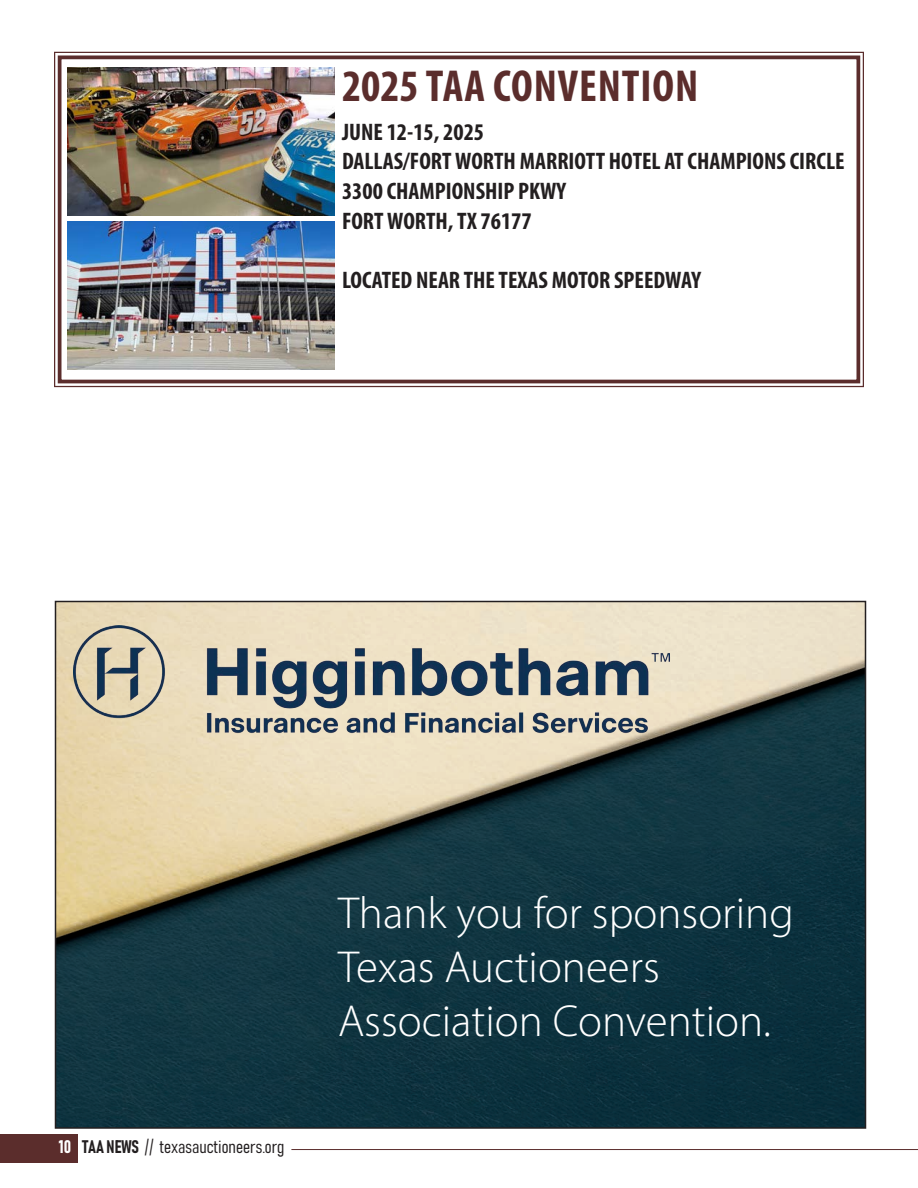
<style>
.page{position:relative;width:918px;height:1188px;background:#fff}
.page>*{position:absolute;margin:0;border:0;box-sizing:border-box;transform-origin:0 0}
.t1{font:300 45px/54px "Myriad Pro";color:#fff}
.t2{font:700 condensed 45px "Myriad Pro";letter-spacing:.02em;color:#5b2d2c}
.t3{font:700 condensed 24px/29.7px "Myriad Pro";color:#231f20}
.t4{font:18px "Bahnschrift";color:#231f20}
.s1{color:#fff}
</style>
<div class="page">
<div style="left:0;top:1134px;width:78px;height:28px;background:#5b2d2c"></div>
<hr style="left:291px;top:1149px;width:627px;height:1px;background:#5b2d2c">
<img style="left:58px;top:604px;width:805px;height:522px">
<img style="left:73px;top:625px;width:596px;height:114px">
<img style="left:54px;top:51px;width:810px;height:337px">
<div style="left:58px;top:56px;width:802px;height:327px;border:4px solid #5b2d2c"></div>
<h1 class="t2" style="left:342px;top:58px;width:358px">2025 TAA CONVENTION</h1>
<p class="t3" style="left:342px;top:116px;width:504px">JUNE 12-15, 2025<br>DALLAS/FORT WORTH MARRIOTT HOTEL AT CHAMPIONS CIRCLE<br>3300 CHAMPIONSHIP PKWY<br>FORT WORTH, TX 76177</p>
<p class="t3" style="left:342px;top:265px;width:361px">LOCATED NEAR THE TEXAS MOTOR SPEEDWAY</p>
<p class="t4" style="left:59px;top:1135px;width:227px"><span class="s1">10</span> TAA NEWS // texasauctioneers.org</p>
<h1 class="t1" style="left:338px;top:886px;width:457px">Thank you for sponsoring<br>Texas Auctioneers<br>Association Convention.</h1>
</div>
